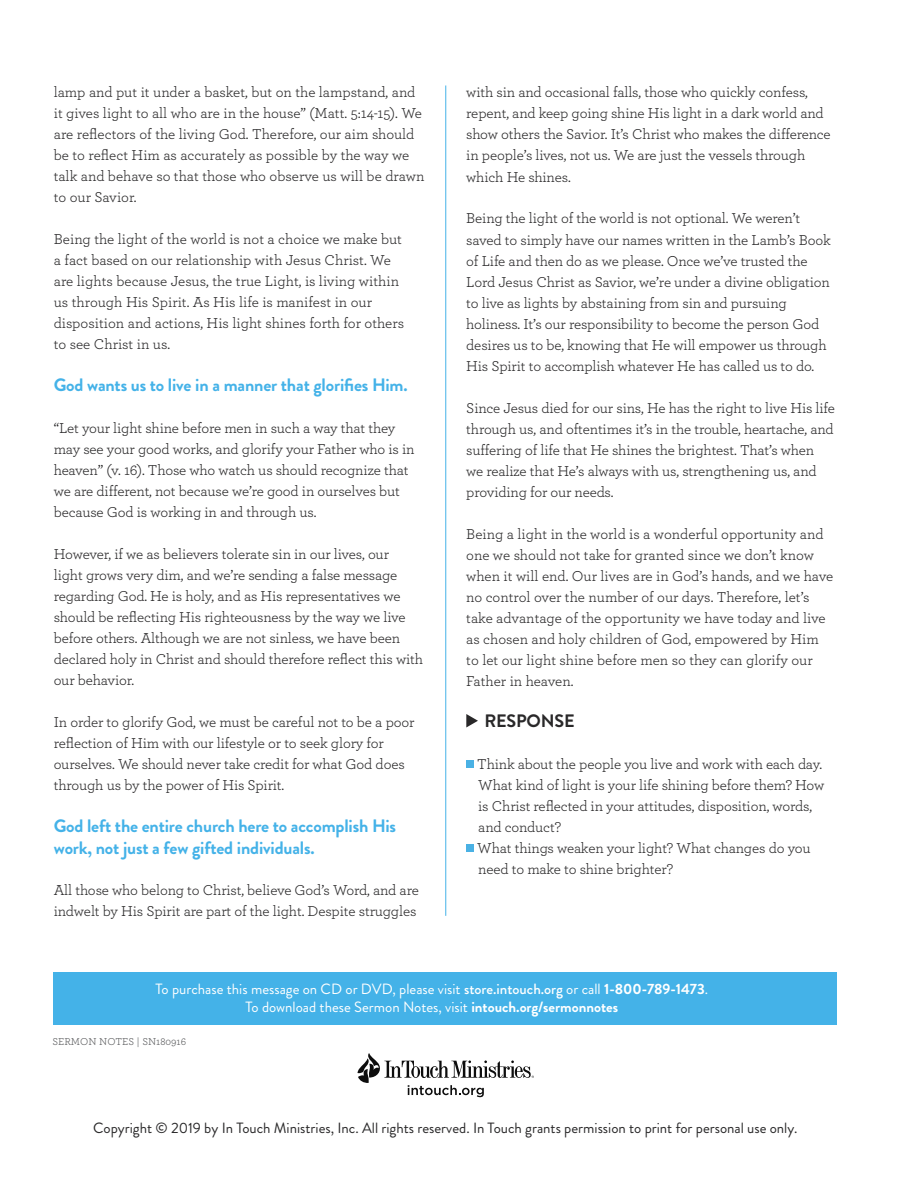
<style>
.page{position:relative;width:918px;height:1188px;background:#fff}
.page>*{position:absolute;margin:0;border:0;box-sizing:border-box;transform-origin:0 0}
.t1{font:700 18px/21px "Brandon Grotesque";letter-spacing:-.01em;color:#44b2e8}
.t2{font:700 18px "Brandon Grotesque";letter-spacing:-.01em;color:#292829}
.t3{font:15px/21px "Archer";letter-spacing:-.01em;color:#292829}
.t4{font:14.85px/18px "Brandon Grotesque";color:#fff;text-align:center}
.t5{font:14.85px "Brandon Grotesque";color:#292829}
.t6{font:10.5px "Archer";color:#58595b}
.s1{font-weight:500}
.s2{font-weight:700}
</style>
<div class="page">
<svg style="left:466px;top:714px;width:12px;height:14px"></svg>
<div style="left:466px;top:760px;width:8px;height:8px;background:#4ab1e4"></div>
<div style="left:466px;top:844px;width:8px;height:8px;background:#4ab1e4"></div>
<hr style="left:445px;top:86px;width:1px;height:830px;background:#44b2e8">
<div style="left:54px;top:972px;width:783px;height:53px;background:#44b2e8"></div>
<svg style="left:357px;top:1053px;width:177px;height:44px"></svg>
<p class="t3" style="left:54px;top:82px;width:372px">lamp and put it under a basket, but on the lampstand, and it gives light to all who are in the house” (Matt. 5:14-15). We are reflectors of the living God. Therefore, our aim should be to reflect Him as accurately as possible by the way we talk and behave so that those who observe us will be drawn to our Savior.</p>
<p class="t3" style="left:54px;top:229px;width:352px">Being the light of the world is not a choice we make but a fact based on our relationship with Jesus Christ. We are lights because Jesus, the true Light, is living within us through His Spirit. As His life is manifest in our disposition and actions, His light shines forth for others to see Christ in us.</p>
<p class="t1" style="left:54px;top:375px;width:355px">God wants us to live in a manner that glorifies Him.</p>
<p class="t3" style="left:54px;top:418px;width:362px">“Let your light shine before men in such a way that they may see your good works, and glorify your Father who is in heaven” (v. 16). Those who watch us should recognize that we are different, not because we’re good in ourselves but because God is working in and through us.</p>
<p class="t3" style="left:54px;top:544px;width:371px">However, if we as believers tolerate sin in our lives, our<br>light grows very dim, and we’re sending a false message regarding God. He is holy, and as His representatives we should be reflecting His righteousness by the way we live before others. Although we are not sinless, we have been declared holy in Christ and should therefore reflect this with our behavior.</p>
<p class="t3" style="left:54px;top:712px;width:362px">In order to glorify God, we must be careful not to be a poor reflection of Him with our lifestyle or to seek glory for ourselves. We should never take credit for what God does through us by the power of His Spirit.</p>
<p class="t1" style="left:54px;top:816px;width:344px">God left the entire church here to accomplish His work, not just a few gifted individuals.</p>
<p class="t3" style="left:54px;top:880px;width:367px">All those who belong to Christ, believe God’s Word, and are indwelt by His Spirit are part of the light. Despite struggles</p>
<p class="t3" style="left:466px;top:82px;width:366px">with sin and occasional falls, those who quickly confess, repent, and keep going shine His light in a dark world and show others the Savior. It’s Christ who makes the difference in people’s lives, not us. We are just the vessels through which He shines.</p>
<p class="t3" style="left:466px;top:208px;width:366px">Being the light of the world is not optional. We weren’t saved to simply have our names written in the Lamb’s Book of Life and then do as we please. Once we’ve trusted the Lord Jesus Christ as Savior, we’re under a divine obligation to live as lights by abstaining from sin and pursuing holiness. It’s our responsibility to become the person God desires us to be, knowing that He will empower us through His Spirit to accomplish whatever He has called us to do.</p>
<p class="t3" style="left:466px;top:397px;width:370px">Since Jesus died for our sins, He has the right to live His life through us, and oftentimes it’s in the trouble, heartache, and suffering of life that He shines the brightest. That’s when we realize that He’s always with us, strengthening us, and providing for our needs.</p>
<p class="t3" style="left:466px;top:523px;width:369px">Being a light in the world is a wonderful opportunity and one we should not take for granted since we don’t know when it will end. Our lives are in God’s hands, and we have no control over the number of our days. Therefore, let’s take advantage of the opportunity we have today and live as chosen and holy children of God, empowered by Him to let our light shine before men so they can glorify our Father in heaven.</p>
<p class="t2" style="left:484px;top:709px;width:92px">RESPONSE</p>
<p class="t3" style="left:477px;top:754px;width:349px">Think about the people you live and work with each day.<br>What kind of light is your life shining before them? How is Christ reflected in your attitudes, disposition, words, and conduct?<br>What things weaken your light? What changes do you need to make to shine brighter?</p>
<p class="t4" style="left:156px;top:980px;width:554px">To purchase this message on CD or DVD, please visit <span class="s1">store.intouch.org</span> or call <span class="s2">1-800-789-1473</span>.<br>To download these Sermon Notes, visit <span class="s2">intouch.org/sermonnotes</span></p>
<p class="t6" style="left:52px;top:1035px;width:135px">SERMON NOTES | SN180916</p>
<p class="t5" style="left:93px;top:1117px;width:706px">Copyright © 2019 by In Touch Ministries, Inc. All rights reserved. In Touch grants permission to print for personal use only.</p>
</div>
